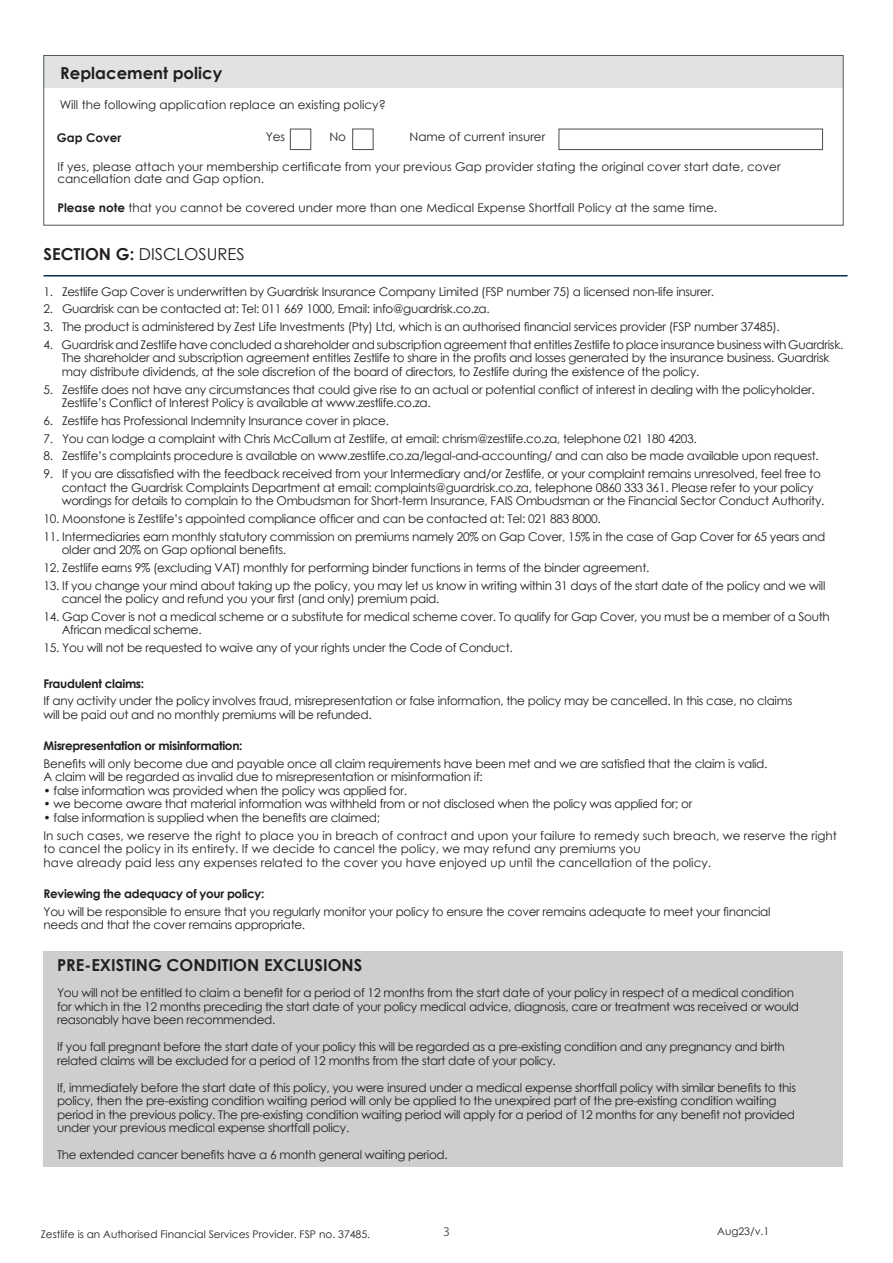
<style>
.page{position:relative;width:893px;height:1263px;background:#fff}
.page>*{position:absolute;margin:0;border:0;box-sizing:border-box;transform-origin:0 0}
.bullet{font:700 16.5px "Century Gothic";color:#231f20}
.bullet-2{font:16.5px "Century Gothic";color:#231f20}
.t1{font:13.5px "Myriad Pro";color:#69696c}
.bullet-3{font:12px/13.5px "Century Gothic";letter-spacing:-.025em;color:#231f20}
.bullet-4{font:12px/12px "Century Gothic";color:#231f20}
.bullet-5{font:700 12px "Century Gothic";letter-spacing:-.025em;color:#231f20}
.bullet-6{font:700 12px "Century Gothic";color:#231f20}
.bullet-7{font:10.5px "Century Gothic";color:#231f20}
.Body{font:10.5px "Century Gothic";color:#231f20}
.s1{font-weight:700}
</style>
<div class="page">
<div style="left:44px;top:951px;width:799px;height:215px;background:#cdced0"></div>
<div style="left:44px;top:55px;width:799px;height:32px;background:#e1e2e4"></div>
<div style="left:559px;top:129px;width:264px;height:21px;border:1px solid #4b4c4d"></div>
<div style="left:290px;top:129px;width:21px;height:21px;border:1px solid #4b4c4d"></div>
<div style="left:352px;top:129px;width:21px;height:21px;border:1px solid #4b4c4d"></div>
<div style="left:44px;top:55px;width:799px;height:170px;border:1px solid #4d5b50"></div>
<hr style="left:44px;top:275px;width:804px;height:1px;background:#003058">
<p class="bullet" style="left:60px;top:60px;width:164px">Replacement policy</p>
<p class="bullet-4" style="left:60px;top:99px;width:328px">Will the following application replace an existing policy?</p>
<p class="bullet-3" style="left:266px;top:130px;width:21px">Yes</p>
<p class="bullet-3" style="left:329px;top:130px;width:18px">No</p>
<p class="bullet-4" style="left:409px;top:130px;width:137px">Name of current insurer</p>
<p class="bullet-4" style="left:57px;top:161px;width:725px">If yes, please attach your membership certificate from your previous Gap provider stating the original cover start date, cover cancellation date and Gap option.</p>
<p class="bullet-4" style="left:57px;top:202px;width:661px"><span class="s1">Please note</span> that you cannot be covered under more than one Medical Expense Shortfall Policy at the same time.</p>
<p class="bullet-6" style="left:57px;top:128px;width:66px">Gap Cover</p>
<p class="bullet-2" style="left:44px;top:242px;width:203px"><span class="s1">SECTION G:</span> DISCLOSURES</p>
<p class="bullet-3" style="left:44px;top:284px;width:672px">1. Zestlife Gap Cover is underwritten by Guardrisk Insurance Company Limited (FSP number 75) a licensed non-life insurer.</p>
<p class="bullet-3" style="left:44px;top:302px;width:448px">2. Guardrisk can be contacted at: Tel: 011 669 1000, Email: info@guardrisk.co.za.</p>
<p class="bullet-3" style="left:44px;top:320px;width:738px">3. The product is administered by Zest Life Investments (Pty) Ltd, which is an authorised financial services provider (FSP number 37485).</p>
<p class="bullet-3" style="left:44px;top:338px;width:801px">4. Guardrisk and Zestlife have concluded a shareholder and subscription agreement that entitles Zestlife to place insurance business with Guardrisk.</p>
<p class="bullet-3" style="left:62px;top:351px;width:769px">The shareholder and subscription agreement entitles Zestlife to share in the profits and losses generated by the insurance business. Guardrisk</p>
<p class="bullet-3" style="left:62px;top:365px;width:639px">may distribute dividends, at the sole discretion of the board of directors, to Zestlife during the existence of the policy.</p>
<p class="bullet-3" style="left:44px;top:382px;width:773px">5. Zestlife does not have any circumstances that could give rise to an actual or potential conflict of interest in dealing with the policyholder.</p>
<p class="bullet-3" style="left:62px;top:396px;width:370px">Zestlife’s Conflict of Interest Policy is available at www.zestlife.co.za.</p>
<p class="bullet-3" style="left:44px;top:414px;width:347px">6. Zestlife has Professional Indemnity Insurance cover in place.</p>
<p class="bullet-3" style="left:44px;top:431px;width:655px">7. You can lodge a complaint with Chris McCallum at Zestlife, at email: chrism@zestlife.co.za, telephone 021 180 4203.</p>
<p class="bullet-3" style="left:44px;top:449px;width:777px">8. Zestlife’s complaints procedure is available on www.zestlife.co.za/legal-and-accounting/ and can also be made available upon request.</p>
<p class="bullet-3" style="left:44px;top:467px;width:779px">9. If you are dissatisfied with the feedback received from your Intermediary and/or Zestlife, or your complaint remains unresolved, feel free to</p>
<p class="bullet-3" style="left:62px;top:480px;width:753px">contact the Guardrisk Complaints Department at email: complaints@guardrisk.co.za, telephone 0860 333 361. Please refer to your policy</p>
<p class="bullet-3" style="left:62px;top:494px;width:764px">wordings for details to complain to the Ombudsman for Short-term Insurance, FAIS Ombudsman or the Financial Sector Conduct Authority.</p>
<p class="bullet-3" style="left:44px;top:512px;width:559px">10. Moonstone is Zestlife’s appointed compliance officer and can be contacted at: Tel: 021 883 8000.</p>
<p class="bullet-3" style="left:44px;top:529px;width:783px">11. Intermediaries earn monthly statutory commission on premiums namely 20% on Gap Cover, 15% in the case of Gap Cover for 65 years and</p>
<p class="bullet-3" style="left:62px;top:543px;width:226px">older and 20% on Gap optional benefits.</p>
<p class="bullet-3" style="left:44px;top:561px;width:607px">12. Zestlife earns 9% (excluding VAT) monthly for performing binder functions in terms of the binder agreement.</p>
<p class="bullet-3" style="left:44px;top:578px;width:783px">13. If you change your mind about taking up the policy, you may let us know in writing within 31 days of the start date of the policy and we will</p>
<p class="bullet-3" style="left:62px;top:592px;width:379px">cancel the policy and refund you your first (and only) premium paid.</p>
<p class="bullet-3" style="left:44px;top:610px;width:788px">14. Gap Cover is not a medical scheme or a substitute for medical scheme cover. To qualify for Gap Cover, you must be a member of a South</p>
<p class="bullet-3" style="left:62px;top:623px;width:141px">African medical scheme.</p>
<p class="bullet-3" style="left:44px;top:641px;width:471px">15. You will not be requested to waive any of your rights under the Code of Conduct.</p>
<p class="bullet-5" style="left:44px;top:674px;width:102px">Fraudulent claims:</p>
<p class="bullet-3" style="left:44px;top:694px;width:750px">If any activity under the policy involves fraud, misrepresentation or false information, the policy may be cancelled. In this case, no claims</p>
<p class="bullet-3" style="left:44px;top:708px;width:330px">will be paid out and no monthly premiums will be refunded.</p>
<p class="bullet-5" style="left:44px;top:737px;width:201px">Misrepresentation or misinformation:</p>
<p class="bullet-3" style="left:44px;top:757px;width:725px">Benefits will only become due and payable once all claim requirements have been met and we are satisfied that the claim is valid.</p>
<p class="bullet-3" style="left:44px;top:770px;width:441px">A claim will be regarded as invalid due to misrepresentation or misinformation if:</p>
<p class="bullet-3" style="left:44px;top:784px;width:365px">• false information was provided when the policy was applied for.</p>
<p class="bullet-3" style="left:44px;top:797px;width:650px">• we become aware that material information was withheld from or not disclosed when the policy was applied for; or</p>
<p class="bullet-3" style="left:44px;top:811px;width:338px">• false information is supplied when the benefits are claimed;</p>
<p class="bullet-4" style="left:44px;top:828px;width:795px;line-height:13.5px">In such cases, we reserve the right to place you in breach of contract and upon your failure to remedy such breach, we reserve the right to cancel the policy in its entirety. If we decide to cancel the policy, we may refund any premiums you</p>
<p class="bullet-4" style="left:44px;top:856px;width:669px">have already paid less any expenses related to the cover you have enjoyed up until the cancellation of the policy.</p>
<p class="bullet-5" style="left:44px;top:884px;width:222px">Reviewing the adequacy of your policy:</p>
<p class="bullet-3" style="left:44px;top:904px;width:728px">You will be responsible to ensure that you regularly monitor your policy to ensure the cover remains adequate to meet your financial</p>
<p class="bullet-3" style="left:44px;top:918px;width:263px">needs and that the cover remains appropriate.</p>
<p class="bullet" style="left:57px;top:953px;width:307px">PRE-EXISTING CONDITION EXCLUSIONS</p>
<p class="bullet-3" style="left:57px;top:986px;width:738px">You will not be entitled to claim a benefit for a period of 12 months from the start date of your policy in respect of a medical condition</p>
<p class="bullet-3" style="left:57px;top:1000px;width:743px">for which in the 12 months preceding the start date of your policy medical advice, diagnosis, care or treatment was received or would</p>
<p class="bullet-3" style="left:57px;top:1013px;width:220px">reasonably have been recommended.</p>
<p class="bullet-3" style="left:57px;top:1040px;width:729px">If you fall pregnant before the start date of your policy this will be regarded as a pre-existing condition and any pregnancy and birth related claims will be excluded for a period of 12 months from the start date of your policy.</p>
<p class="bullet-3" style="left:57px;top:1081px;width:740px">If, immediately before the start date of this policy, you were insured under a medical expense shortfall policy with similar benefits to this policy, then the pre-existing condition waiting period will only be applied to the unexpired part of the pre-existing condition waiting period in the previous policy. The pre-existing condition waiting period will apply for a period of 12 months for any benefit not provided under your previous medical expense shortfall policy.</p>
<p class="bullet-3" style="left:57px;top:1148px;width:392px">The extended cancer benefits have a 6 month general waiting period.</p>
<p class="t1" style="left:443px;top:1223px;width:8px">3</p>
<p class="bullet-7" style="left:41px;top:1227px;width:331px">Zestlife is an Authorised Financial Services Provider. FSP no. 37485.</p>
<p class="Body" style="left:717px;top:1224px;width:53px">Aug23/v.1</p>
</div>
